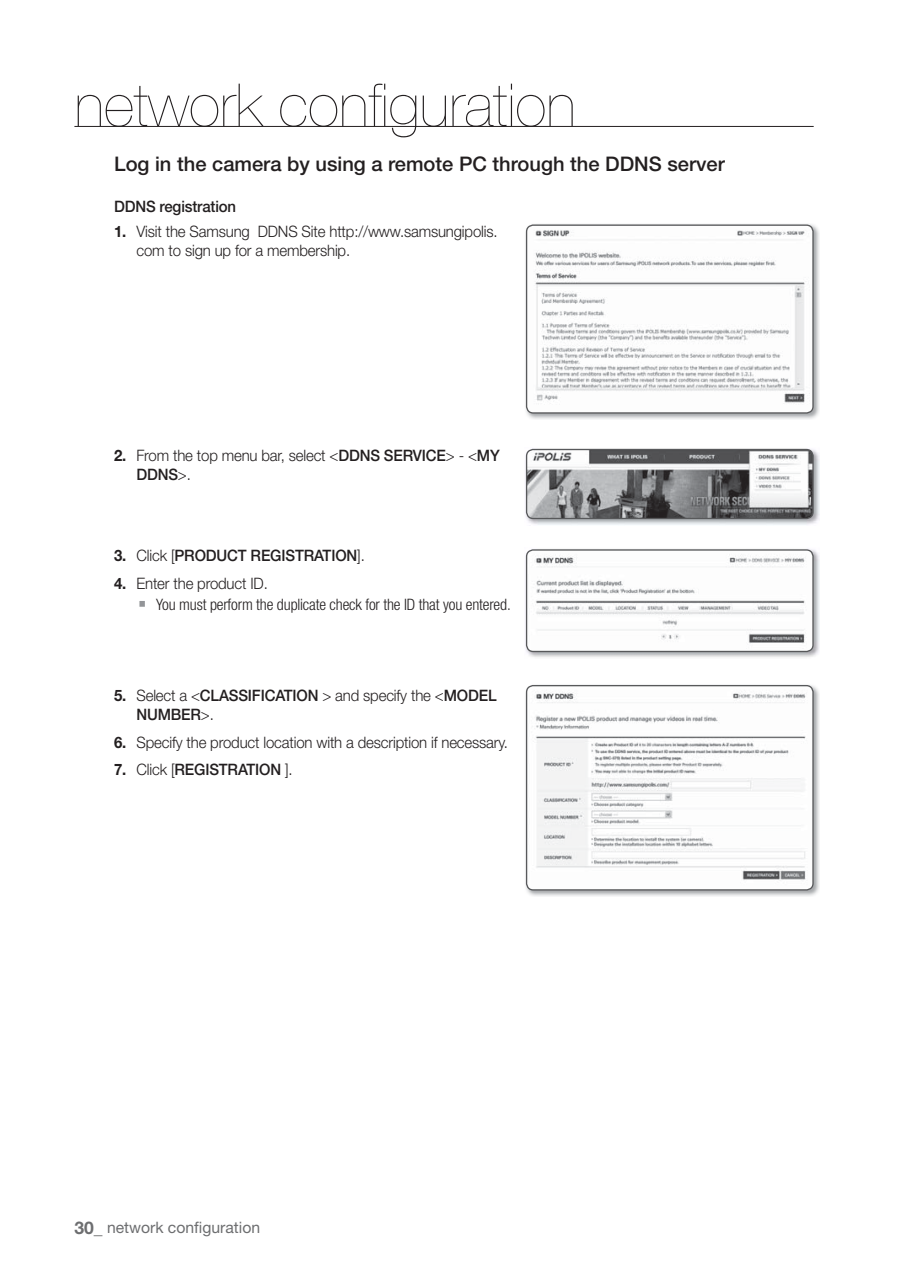
<style>
.page{position:relative;width:903px;height:1275px;background:#fff}
.page>*{position:absolute;margin:0;border:0;box-sizing:border-box;transform-origin:0 0}
.t1{font:200 59.5px "Helvetica Neue cp";color:#231f20}
.t2{font:500 20.12px "Helvetica Neue cp";color:#231f20}
.t3{font:300 15.75px/18.9px "Helvetica Neue cp";letter-spacing:-.01em;color:#231f20;scale:.95 1}
.t4{font:300 condensed 15.75px/21.3px "Helvetica Neue cp";letter-spacing:-.01em;color:#231f20}
.t5{font:500 15.75px "Helvetica Neue cp";letter-spacing:-.01em;color:#231f20;scale:.95 1}
.t6{font:15.75px "Helvetica Neue cp";color:#6d6e70}
.s1{font-weight:700}
.s2{font-weight:500}
.s3{font-weight:300}
.s4{font-weight:700;font-stretch:normal}
.s5{font-stretch:normal}
.s6{font-weight:700;font-size:17.5px}
</style>
<div class="page">
<hr style="left:74px;top:126px;width:740px;height:1px;background:#231f20">
<img style="left:525px;top:448px;width:295px;height:77px">
<img style="left:526px;top:449px;width:287px;height:69px;border-radius:7px">
<div style="left:526px;top:449px;width:288px;height:70px;border:1px solid #58595b;border-radius:7px"></div>
<img style="left:525px;top:224px;width:294px;height:195px">
<img style="left:527px;top:225px;width:286px;height:188px;border-radius:7px">
<div style="left:526px;top:224px;width:288px;height:190px;border:1px solid #58595b;border-radius:7px"></div>
<img style="left:525px;top:549px;width:295px;height:108px">
<img style="left:526px;top:550px;width:287px;height:101px;border-radius:7px">
<div style="left:526px;top:549px;width:288px;height:103px;border:1px solid #58595b;border-radius:7px"></div>
<img style="left:525px;top:684px;width:294px;height:212px">
<img style="left:526px;top:686px;width:287px;height:204px;border-radius:7px">
<div style="left:526px;top:685px;width:288px;height:206px;border:1px solid #58595b;border-radius:7px"></div>
<h1 class="t1" style="left:74px;top:84px;width:503px">network configuration</h1>
<p class="t2" style="left:114px;top:157px;width:612px">Log in the camera by using a remote PC through the DDNS server</p>
<p class="t5" style="left:114px;top:200px;width:130px">DDNS registration</p>
<p class="t3" style="left:136px;top:223px;width:382px;text-indent:-22px"><span class="s1">1.</span> Visit the Samsung DDNS Site http://www.samsungipolis. com to sign up for a membership.</p>
<p class="t3" style="left:136px;top:447px;width:384px;text-indent:-22px"><span class="s1">2.</span> From the top menu bar, select &lt;<span class="s2">DDNS SERVICE</span>&gt; - &lt;<span class="s2">MY<br>DDNS</span>&gt;.</p>
<p class="t5" style="left:114px;top:549px;width:265px"><span class="s1">3.</span> <span class="s3">Click [</span>PRODUCT REGISTRATION<span class="s3">].</span></p>
<p class="t4" style="left:156px;top:574px;width:356px;text-indent:-42px"><span class="s4">4.</span> <span class="s5">Enter the product ID.<br></span>You must perform the duplicate check for the ID that you entered.</p>
<p class="t3" style="left:136px;top:687px;width:381px;text-indent:-22px"><span class="s1">5.</span> Select a &lt;<span class="s2">CLASSIFICATION</span> &gt; and specify the &lt;<span class="s2">MODEL<br>NUMBER</span>&gt;.</p>
<p class="t3" style="left:114px;top:734px;width:416px"><span class="s1">6.</span> Specify the product location with a description if necessary.</p>
<p class="t5" style="left:114px;top:764px;width:189px"><span class="s1">7.</span> <span class="s3">Click [</span>REGISTRATION <span class="s3">].</span></p>
<p class="t6" style="left:74px;top:1222px;width:187px"><span class="s6">30_</span> network configuration</p>
</div>
